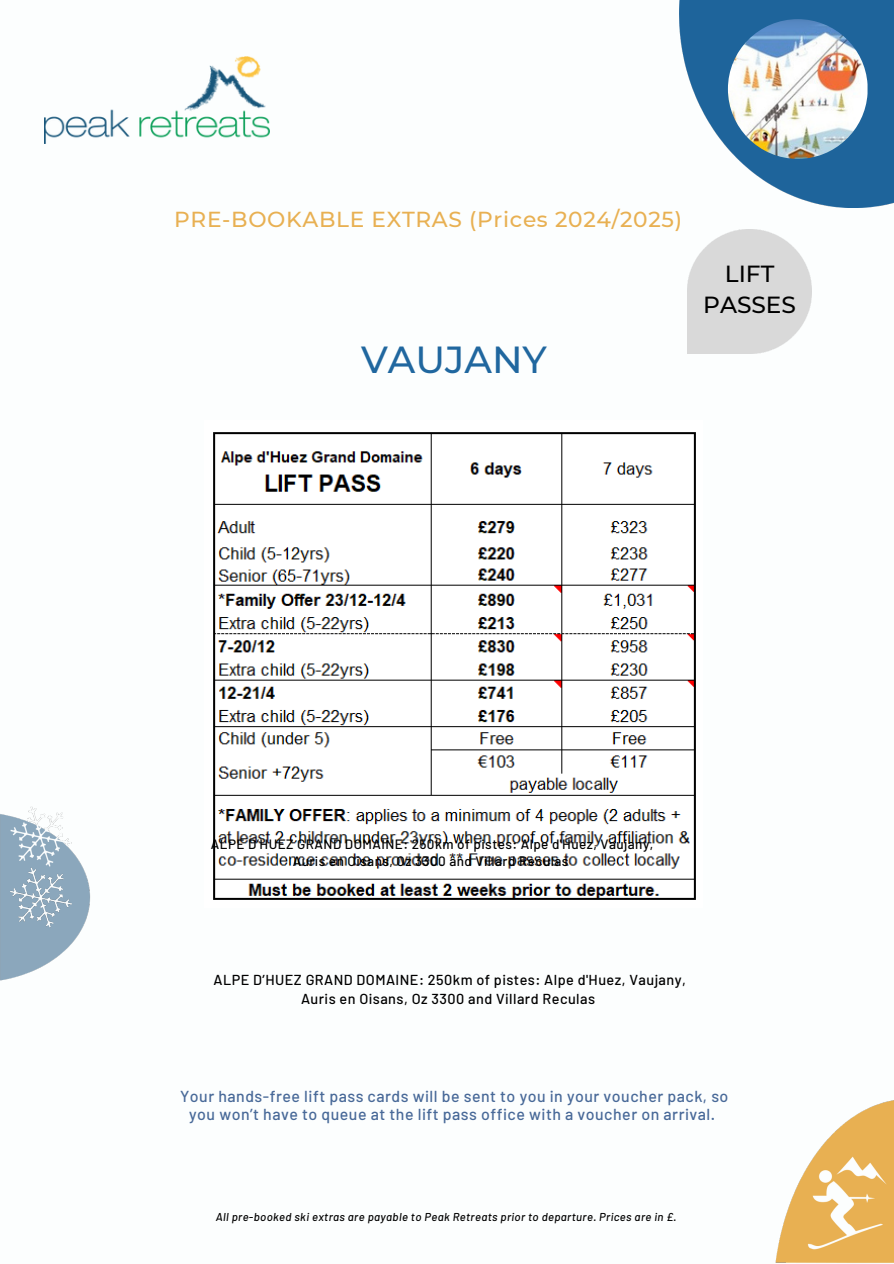
<style>
.page{position:relative;width:894px;height:1264px;background:#fff}
.page>*{position:absolute;margin:0;border:0;box-sizing:border-box;transform-origin:0 0}
.t1{font:500 37.65px "Montserrat";color:#20679f}
.t2{font:500 23.25px/31.5px "Montserrat";color:#000;text-align:center}
.t3{font:500 21.75px "Montserrat";letter-spacing:.03em;color:#e8b052}
.t4{font:500 15.9px/18px "Barlow";letter-spacing:.03em;color:#486998;text-align:center}
.t5{font:500 14.4px/19.2px "Barlow";letter-spacing:.03em;color:#000;text-align:center}
.t6{font:500 13.5px/16.8px "Barlow";letter-spacing:.03em;color:#000;text-align:center}
.t7{font:italic 500 11.4px "Barlow";letter-spacing:.03em;color:#000}
</style>
<div class="page">
<img style="left:0;top:806px;width:91px;height:175px">
<img style="left:679px;top:0;width:214px;height:207px">
<img style="left:727px;top:19px;width:140px;height:140px;border-radius:69px">
<img style="left:10px;top:867px;width:61px;height:60px">
<img style="left:775px;top:1100px;width:118px;height:163px">
<img style="left:45px;top:57px;width:225px;height:86px">
<img style="left:687px;top:230px;width:124px;height:124px">
<img style="left:213px;top:432px;width:483px;height:468px">
<h4 class="t3" style="left:174px;top:205px;width:509px">PRE-BOOKABLE EXTRAS (Prices 2024/2025)</h4>
<h5 class="t1" style="left:361px;top:336px;width:187px">VAUJANY</h5>
<p class="t2" style="left:703px;top:257px;width:94px">LIFT<br>PASSES</p>
<p class="t6" style="left:211px;top:835px;width:444px">ALPE D’HUEZ GRAND DOMAINE: 250km of pistes: Alpe d'Huez, Vaujany,<br>Auris en Oisans, Oz 3300 and Villard Reculas</p>
<p class="t5" style="left:213px;top:969px;width:474px">ALPE D’HUEZ GRAND DOMAINE: 250km of pistes: Alpe d'Huez, Vaujany,<br>Auris en Oisans, Oz 3300 and Villard Reculas</p>
<p class="t4" style="left:180px;top:1086px;width:549px">Your hands-free lift pass cards will be sent to you in your voucher pack, so you won’t have to queue at the lift pass office with a voucher on arrival.</p>
<h4 class="t7" style="left:216px;top:1209px;width:462px">All pre-booked ski extras are payable to Peak Retreats prior to departure. Prices are in £.</h4>
</div>
